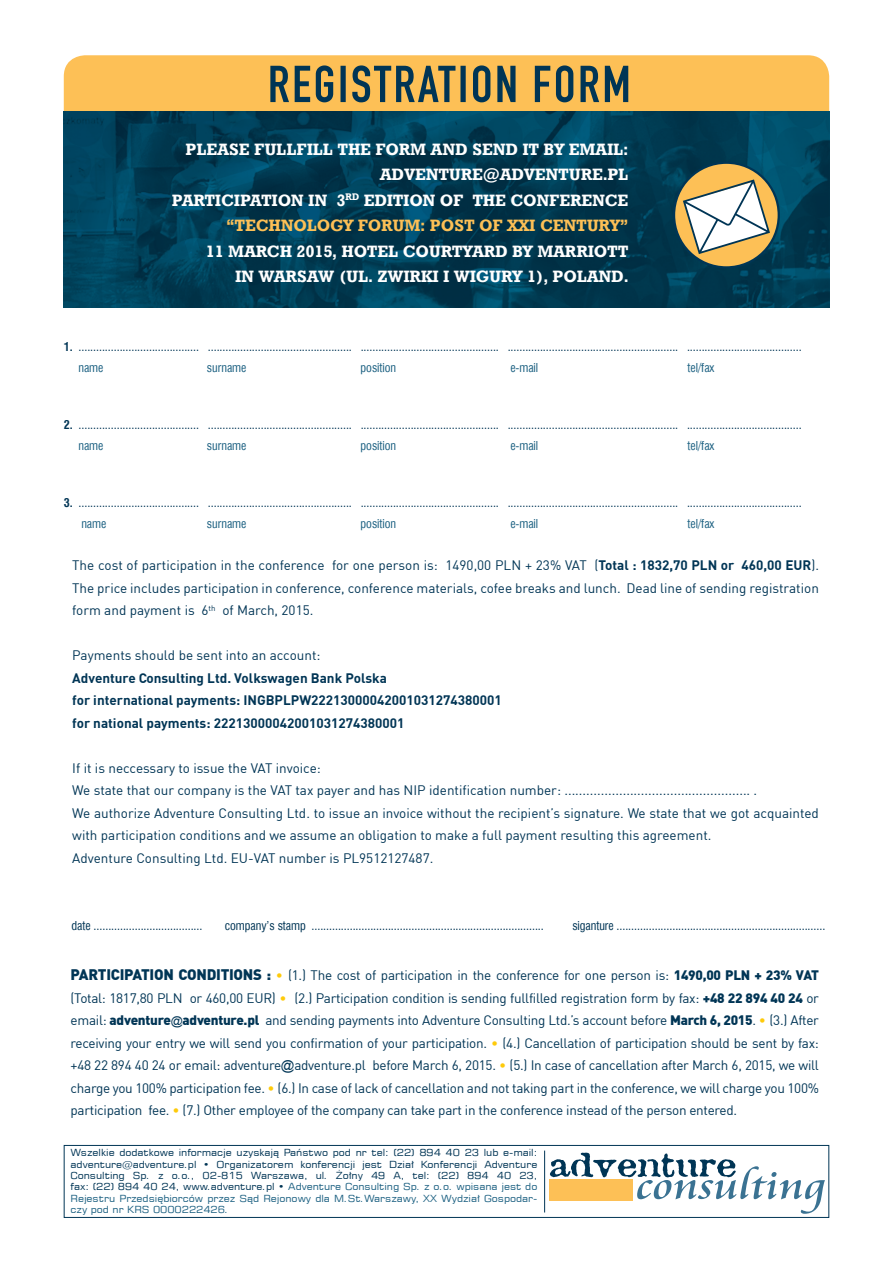
<style>
.page{position:relative;width:893px;height:1263px;background:#fff}
.page>*{position:absolute;margin:0;border:0;box-sizing:border-box;transform-origin:0 0}
.t1{font:16.5px/25.5px "Geo Slab 712 Bd EU";letter-spacing:.02em;color:#fff;text-align:center}
.t2{font:16.5px "Geo Slab 712 Bd EU";letter-spacing:.02em;color:#fdc056}
.t3{font:13.5px/22.5px "DINCE";color:#003555;text-align:justify}
.t4{font:700 13.5px/22.5px "DINCE";color:#003555}
.t5{font:12px/20.4px "Swis 721 Cn EU";letter-spacing:-.005em;color:#003555}
.t6{font:12px "Swis 721 Cn EU";letter-spacing:-.005em;color:#1d6182}
.t7{font:9.75px/11.4px "Square 721 EU";letter-spacing:-.005em;color:#003555;text-align:justify;scale:1.1 1}
.s1{font-weight:700}
.s2{color:#1d6182}
.s3{font-weight:900;font-size:15px}
.s4{color:#feca0a}
.s5{font-weight:900}
.s6{font-family:"Arial";font-size:12px}
.s7{font-family:"Arial"}
</style>
<div class="page">
<div style="left:64px;top:55px;width:765px;height:87px;background:#fdc056;border-radius:21px"></div>
<img style="left:64px;top:112px;width:765px;height:196px">
<div style="left:64px;top:1145px;width:765px;height:73px;background:#fff;border:1px solid #003555"></div>
<hr style="left:544px;top:1150px;width:1px;height:62px;background:#003555">
<svg style="left:550px;top:1152px;width:275px;height:62px"></svg>
<div style="left:549px;top:1180px;width:84px;height:21px;background:#fdc056"></div>
<svg style="left:270px;top:65px;width:358px;height:37px"></svg>
<div style="left:674px;top:163px;width:105px;height:104px;background:#fdc056;border-radius:50%"></div>
<div style="left:673px;top:162px;width:107px;height:107px;border:2px solid #003555;border-radius:50%"></div>
<svg style="left:683px;top:179px;width:87px;height:75px"></svg>
<p class="t1" style="left:186px;top:137px;width:444px">PLEASE FULLFILL THE FORM AND SEND IT BY EMAIL:<br>ADVENTURE</p>
<p class="t1" style="left:483px;top:162px;width:65px">@ADVENTURE</p>
<p class="t1" style="left:603px;top:162px;width:16px">.PL</p>
<p class="t1" style="left:172px;top:188px;width:21px">PARTI</p>
<p class="t1" style="left:221px;top:188px;width:24px">CIPATION</p>
<p class="t1" style="left:309px;top:188px;width:67px">IN 3<sup>RD</sup> EDITION</p>
<p class="t1" style="left:440px;top:188px;width:13px">OF</p>
<p class="t1" style="left:473px;top:188px;width:12px">THE</p>
<p class="t1" style="left:511px;top:188px;width:26px">CONFEREN</p>
<p class="t1" style="left:605px;top:188px;width:24px">CE</p>
<p class="t2" style="left:226px;top:216px;width:403px">“TECHNOLOGY FORUM: POST OF XXI CENTURY”</p>
<p class="t1" style="left:206px;top:239px;width:160px">11 MARCH 2015, HOTEL</p>
<p class="t1" style="left:403px;top:239px;width:13px">COURTYARD</p>
<p class="t1" style="left:512px;top:239px;width:53px">BY MARRIOTT</p>
<p class="t1" style="left:235px;top:264px;width:52px">IN WARSAW</p>
<p class="t1" style="left:339px;top:264px;width:61px">(UL. ZWIR</p>
<p class="t1" style="left:421px;top:264px;width:61px">KI I WIGURY</p>
<p class="t1" style="left:527px;top:264px;width:50px">1), POLAND</p>
<p class="t1" style="left:624px;top:264px;width:6px">.</p>
<p class="t5" style="left:78px;top:337px;width:725px;text-indent:-15px"><span class="s1">1.</span> ......................................... ................................................. ............................................... .......................................................... ....................................... <span class="s2">name</span></p>
<p class="t6" style="left:207px;top:359px;width:41px">surname</p>
<p class="t6" style="left:361px;top:359px;width:37px">position</p>
<p class="t6" style="left:510px;top:359px;width:29px">e-mail</p>
<p class="t6" style="left:688px;top:359px;width:28px">tel/fax</p>
<p class="t5" style="left:78px;top:415px;width:725px;text-indent:-15px"><span class="s1">2.</span> ......................................... ................................................. ............................................... .......................................................... ....................................... <span class="s2">name</span></p>
<p class="t6" style="left:207px;top:437px;width:41px">surname</p>
<p class="t6" style="left:361px;top:437px;width:37px">position</p>
<p class="t6" style="left:510px;top:437px;width:29px">e-mail</p>
<p class="t6" style="left:688px;top:437px;width:28px">tel/fax</p>
<p class="t5" style="left:81px;top:493px;width:722px;text-indent:-18px"><span class="s1">3.</span> ......................................... ................................................. ............................................... .......................................................... ....................................... <span class="s2">name</span></p>
<p class="t6" style="left:207px;top:515px;width:41px">surname</p>
<p class="t6" style="left:361px;top:515px;width:37px">position</p>
<p class="t6" style="left:510px;top:515px;width:29px">e-mail</p>
<p class="t6" style="left:688px;top:515px;width:28px">tel/fax</p>
<p class="t3" style="left:72px;top:554px;width:748px">The cost of participation in the conference for one person is: 1490,00 PLN + 23% VAT (<span class="s1">Total : 1832,70 PLN or 460,00 EUR</span>).<br>The price includes participation in conference, conference materials, cofee breaks and lunch. Dead line of sending registration form and payment is 6<sup>th</sup> of March, 2015.</p>
<p class="t3" style="left:72px;top:644px;width:250px">Payments should be sent into an account:</p>
<p class="t4" style="left:72px;top:666px;width:431px">Adventure Consulting Ltd. Volkswagen Bank Polska<br>for international payments: INGBPLPW22213000042001031274380001 for national payments: 22213000042001031274380001</p>
<p class="t3" style="left:72px;top:756px;width:748px;text-align:left">If it is neccessary to issue the VAT invoice:<br>We state that our company is the VAT tax payer and has NIP identification number: ................................................... .<br>We authorize Adventure Consulting Ltd. to issue an invoice without the recipient’s signature. We state that we got acquainted with participation conditions and we assume an obligation to make a full payment resulting this agreement.<br>Adventure Consulting Ltd. EU-VAT number is PL9512127487.</p>
<p class="t5" style="left:72px;top:915px;width:132px">date .....................................</p>
<p class="t5" style="left:225px;top:915px;width:321px">company’s stamp ...............................................................................</p>
<p class="t5" style="left:572px;top:915px;width:254px">siganture .......................................................................</p>
<p class="t3" style="left:71px;top:964px;width:750px"><span class="s3">PARTICIPATION CONDITIONS :</span> <span class="s4">•</span> (1.) The cost of participation in the conference for one person is: <span class="s5">1490,00 PLN + 23% VAT </span>(Total: 1817,80 PLN or 460,00 EUR) <span class="s4">•</span> (2.) Participation condition is sending fullfilled registration form by fax: <span class="s5">+48 22 894 40 24</span> or email: <span class="s5">adventure</span><span class="s6">@</span><span class="s5">adventure.pl</span> and sending payments into Adventure Consulting Ltd.’s account before <span class="s5">March 6, 2015</span>. <span class="s4">•</span> (3.) After receiving your entry we will send you confirmation of your participation. <span class="s4">•</span> (4.) Cancellation of participation should be sent by fax: +48 22 894 40 24 or email: adventure<span class="s7">@</span>adventure.pl before March 6, 2015. <span class="s4">•</span> (5.) In case of cancellation after March 6, 2015, we will charge you 100% participation fee. <span class="s4">•</span> (6.) In case of lack of cancellation and not taking part in the conference, we will charge you 100% participation fee. <span class="s4">•</span> (7.) Other employee of the company can take part in the conference instead of the person entered.</p>
<p class="t7" style="left:71px;top:1147px;width:426px">Wszelkie dodatkowe informacje uzyskają Państwo pod nr tel: (22) 894 40 23 lub e-mail: adventure@adventure.pl • Organizatorem konferencji jest Dział Konferencji Adventure Consulting Sp. z o.o., 02-815 Warszawa, ul. Żołny 49 A, tel: (22) 894 40 23, fax: (22) 894 40 24, www.adventure.pl • <span class="s2">Adventure Consulting Sp. z o.o. wpisana jest do Rejestru Przedsiębiorców przez Sąd Rejonowy dla M.St.Warszawy, XX Wydział Gospodar&shy;czy pod nr KRS 0000222426.</span></p>
</div>
